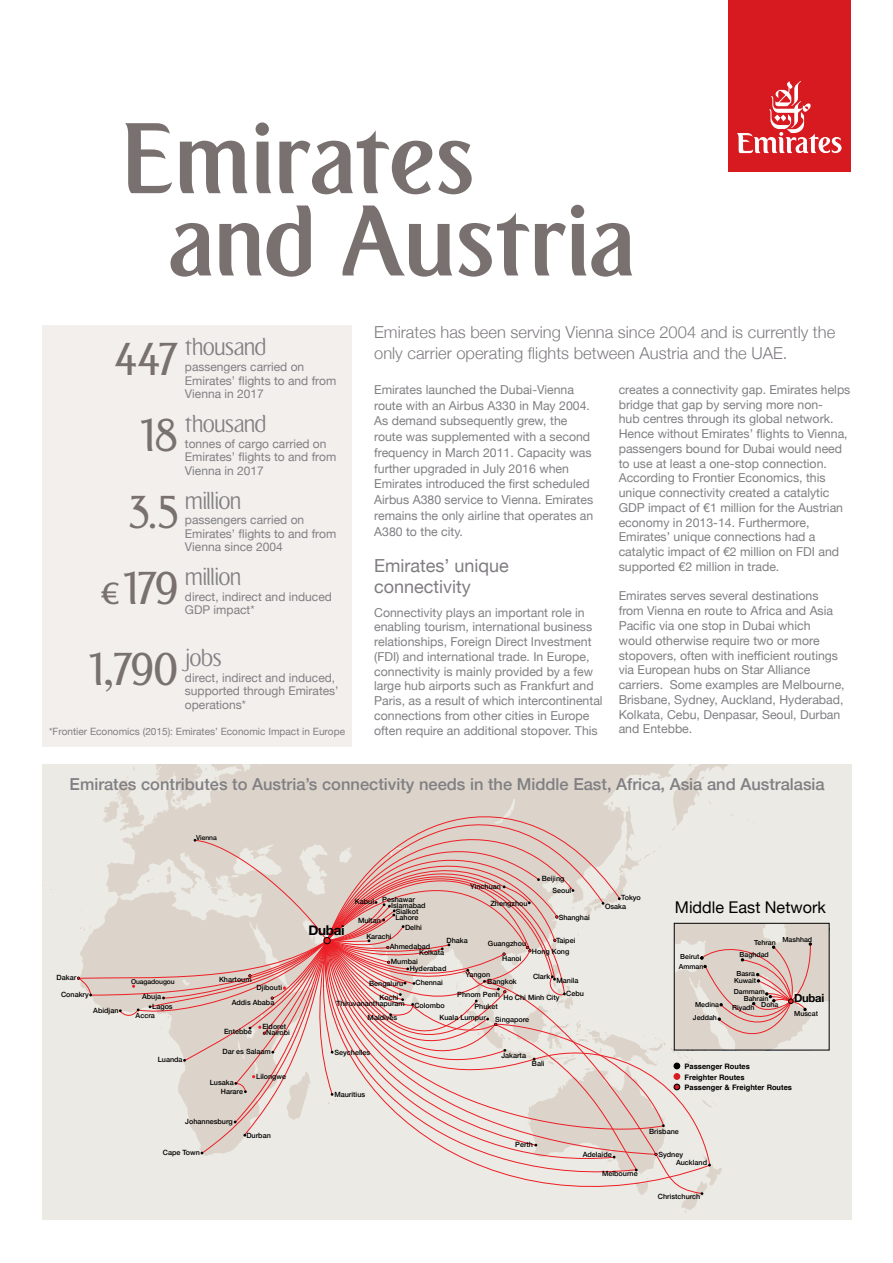
<style>
.page{position:relative;width:893px;height:1263px;background:#fff}
.page>*{position:absolute;margin:0;border:0;box-sizing:border-box;transform-origin:0 0}
.t1{font:700 97.95px/82.3px "Emirates";letter-spacing:-.01em;color:#79716f}
.t2{font:500 45px "Emirates";letter-spacing:-.065em;color:#79716f}
.t3{font:500 30px "Emirates";color:#79716f}
.t4{font:300 24px "Emirates";letter-spacing:-.03em;color:#807f83}
.t5{font:18px/21px "Helvetica Neue";color:#807c81}
.t6{font:300 16.5px/21px "Helvetica Neue";color:#807c81}
.t7{font:500 16.5px "Helvetica Neue";color:#807f83}
.t8{font:16.2px "Helvetica Neue";color:#000}
.t9{font:700 13.5px "Helvetica Neue";letter-spacing:-.025em;color:#000}
.t10{font:12.3px/14.7px "Helvetica Neue";color:#807f83}
.t11{font:12px/13.5px "Helvetica Neue";color:#807f83}
.t12{font:700 11.25px "Helvetica Neue";letter-spacing:-.025em;color:#000}
.t13{font:10.05px "Helvetica Neue";color:#807f83}
.t14{font:700 7.5px/10.5px "Helvetica";color:#000}
.t15{font:500 7.2px/9.1px "Helvetica Neue";color:#000}
.t16{font:500 6.9px/6.3px "Helvetica Neue";color:#000}
.t17{font:500 6.75px "Helvetica Neue";letter-spacing:-.01em;color:#000}
</style>
<div class="page">
<div style="left:728px;top:0;width:122px;height:171px;background:#d71920"></div>
<svg style="left:737px;top:81px;width:105px;height:72px"></svg>
<div style="left:43px;top:764px;width:808px;height:456px;background:#eceae4"></div>
<svg style="left:50px;top:764px;width:679px;height:214px"></svg>
<svg style="left:241px;top:764px;width:22px;height:8px"></svg>
<div style="left:326px;top:764px;width:294px;height:34px;background:#dcd4ca"></div>
<svg style="left:77px;top:798px;width:752px;height:397px"></svg>
<div style="left:673px;top:1083px;width:7px;height:7px;border:1px solid #000;border-radius:50%"></div>
<div style="left:43px;top:325px;width:309px;height:422px;background:#f2efec"></div>
<h1 class="t1" style="left:168px;top:122px;width:469px;text-indent:-49px">Emirates and Austria</h1>
<h3 class="t4" style="left:185px;top:329px;width:83px">thousand</h3>
<p class="t11" style="left:185px;top:361px;width:153px">passengers carried on<br>Emirates’ flights to and from<br>Vienna in 2017</p>
<h2 class="t2" style="left:113px;top:326px;width:67px">447</h2>
<h2 class="t2" style="left:139px;top:402px;width:42px">18</h2>
<h3 class="t4" style="left:185px;top:406px;width:83px">thousand</h3>
<p class="t11" style="left:185px;top:437px;width:153px">tonnes of cargo carried on<br>Emirates’ flights to and from<br>Vienna in 2017</p>
<h3 class="t4" style="left:185px;top:482px;width:58px">million</h3>
<p class="t11" style="left:185px;top:514px;width:153px">passengers carried on<br>Emirates’ flights to and from<br>Vienna since 2004</p>
<h2 class="t2" style="left:127px;top:479px;width:53px">3.5</h2>
<h2 class="t2" style="left:121px;top:555px;width:59px">179</h2>
<h3 class="t3" style="left:100px;top:572px;width:21px">€</h3>
<h3 class="t4" style="left:185px;top:559px;width:58px">million</h3>
<p class="t11" style="left:185px;top:590px;width:148px">direct, indirect and induced</p>
<p class="t11" style="left:185px;top:604px;width:71px">GDP impact*</p>
<h3 class="t4" style="left:185px;top:640px;width:38px">jobs</h3>
<p class="t11" style="left:185px;top:671px;width:155px">direct, indirect and induced, supported through Emirates’ operations*</p>
<h2 class="t2" style="left:87px;top:636px;width:93px">1,790</h2>
<p class="t13" style="left:49px;top:724px;width:297px">*Frontier Economics (2015): Emirates’ Economic Impact in Europe</p>
<h3 class="t6" style="left:374px;top:320px;width:463px">Emirates has been serving Vienna since 2004 and is currently the only carrier operating flights between Austria and the UAE.</h3>
<p class="t10" style="left:374px;top:382px;width:221px;line-height:15.8px">Emirates launched the Dubai-Vienna route with an Airbus A330 in May 2004.<br>As demand subsequently grew, the route was supplemented with a second frequency in March 2011. Capacity was further upgraded in July 2016 when Emirates introduced the first scheduled Airbus A380 service to Vienna. Emirates remains the only airline that operates an A380 to the city.</p>
<h3 class="t5" style="left:374px;top:556px;width:136px">Emirates’ unique connectivity</h3>
<p class="t10" style="left:374px;top:606px;width:230px">Connectivity plays an important role in enabling tourism, international business relationships, Foreign Direct Investment (FDI) and international trade. In Europe, connectivity is mainly provided by a few large hub airports such as Frankfurt and Paris, as a result of which intercontinental connections from other cities in Europe often require an additional stopover. This</p>
<p class="t10" style="left:619px;top:383px;width:233px">creates a connectivity gap. Emirates helps bridge that gap by serving more non-<br>hub centres through its global network.<br>Hence without Emirates’ flights to Vienna, passengers bound for Dubai would need to use at least a one-stop connection.<br>According to Frontier Economics, this unique connectivity created a catalytic GDP impact of €1 million for the Austrian economy in 2013-14. Furthermore, Emirates’ unique connections had a catalytic impact of €2 million on FDI and supported €2 million in trade.</p>
<p class="t10" style="left:619px;top:589px;width:227px">Emirates serves several destinations from Vienna en route to Africa and Asia Pacific via one stop in Dubai which would otherwise require two or more stopovers, often with inefficient routings via European hubs on Star Alliance carriers. Some examples are Melbourne, Brisbane, Sydney, Auckland, Hyderabad, Kolkata, Cebu, Denpasar, Seoul, Durban and Entebbe.</p>
<h3 class="t7" style="left:70px;top:771px;width:757px">Emirates contributes to Austria’s connectivity needs in the Middle East, Africa, Asia and Australasia</h3>
<p class="t17" style="left:196px;top:833px;width:22px">Vienna</p>
<p class="t15" style="left:57px;top:972px;width:21px">Dakar</p>
<p class="t15" style="left:219px;top:974px;width:34px">Khartoum</p>
<p class="t17" style="left:131px;top:976px;width:45px">Ouagadougou</p>
<p class="t15" style="left:257px;top:982px;width:27px">Djibouti</p>
<p class="t15" style="left:61px;top:989px;width:29px">Conakry</p>
<p class="t15" style="left:142px;top:991px;width:21px">Abuja</p>
<p class="t15" style="left:232px;top:997px;width:44px">Addis Ababa</p>
<p class="t15" style="left:224px;top:1027px;width:29px">Entebbe</p>
<p class="t15" style="left:223px;top:1046px;width:50px">Dar es Salaam</p>
<p class="t15" style="left:136px;top:1001px;width:39px;text-indent:17px">Lagos<br>Accra</p>
<p class="t15" style="left:93px;top:1005px;width:27px">Abidjan</p>
<p class="t15" style="left:262px;top:1021px;width:25px">Eldoret</p>
<p class="t15" style="left:266px;top:1028px;width:25px">Nairobi</p>
<p class="t15" style="left:158px;top:1054px;width:26px">Luanda</p>
<p class="t15" style="left:221px;top:1078px;width:24px;text-indent:-11px">Lusaka<br>Harare</p>
<p class="t15" style="left:256px;top:1071px;width:31px">Lilongwe</p>
<p class="t15" style="left:185px;top:1116px;width:49px">Johannesburg</p>
<p class="t15" style="left:163px;top:1147px;width:39px">Cape Town</p>
<p class="t15" style="left:246px;top:1130px;width:26px">Durban</p>
<p class="t9" style="left:308px;top:919px;width:38px">Dubai</p>
<p class="t15" style="left:542px;top:874px;width:24px">Beijing</p>
<p class="t15" style="left:470px;top:881px;width:32px">Yinchuan</p>
<p class="t15" style="left:490px;top:898px;width:39px">Zhengzhou</p>
<p class="t15" style="left:605px;top:901px;width:23px">Osaka</p>
<p class="t15" style="left:556px;top:935px;width:21px">Taipei</p>
<p class="t15" style="left:552px;top:885px;width:20px">Seoul</p>
<p class="t15" style="left:621px;top:892px;width:21px">Tokyo</p>
<p class="t15" style="left:382px;top:894px;width:34px">Peshawar</p>
<p class="t15" style="left:355px;top:896px;width:21px">Kabul</p>
<p class="t15" style="left:391px;top:901px;width:36px;line-height:6px;text-align:center">Islamabad<br>Sialkot</p>
<p class="t15" style="left:559px;top:912px;width:33px">Shanghai</p>
<p class="t15" style="left:395px;top:912px;width:24px">Lahore</p>
<p class="t15" style="left:358px;top:915px;width:24px">Multan</p>
<p class="t15" style="left:405px;top:922px;width:18px">Delhi</p>
<p class="t15" style="left:390px;top:931px;width:42px;line-height:10.4px;text-indent:-23px">Karachi<br>Ahmedabad</p>
<p class="t15" style="left:447px;top:935px;width:23px">Dhaka</p>
<p class="t15" style="left:488px;top:938px;width:40px">Guangzhou</p>
<p class="t15" style="left:419px;top:947px;width:27px">Kolkata</p>
<p class="t15" style="left:532px;top:946px;width:39px">Hong Kong</p>
<p class="t15" style="left:502px;top:953px;width:21px">Hanoi</p>
<p class="t15" style="left:391px;top:956px;width:28px">Mumbai</p>
<p class="t15" style="left:410px;top:963px;width:38px">Hyderabad</p>
<p class="t15" style="left:369px;top:978px;width:36px">Bengaluru</p>
<p class="t15" style="left:415px;top:977px;width:29px">Chennai</p>
<p class="t15" style="left:465px;top:969px;width:26px">Yangon</p>
<p class="t15" style="left:487px;top:976px;width:31px">Bangkok</p>
<p class="t15" style="left:533px;top:971px;width:19px">Clark</p>
<p class="t15" style="left:556px;top:975px;width:24px">Manila</p>
<p class="t15" style="left:380px;top:992px;width:21px">Kochi</p>
<p class="t15" style="left:336px;top:998px;width:70px">Thiruvananthapuram</p>
<p class="t15" style="left:414px;top:1000px;width:32px">Colombo</p>
<p class="t15" style="left:566px;top:988px;width:19px">Cebu</p>
<p class="t15" style="left:457px;top:987px;width:44px;line-height:12.5px;text-align:right">Phnom Penh<br>Phuket</p>
<p class="t15" style="left:503px;top:992px;width:58px">Ho Chi Minh City</p>
<p class="t15" style="left:368px;top:1012px;width:31px">Maldives</p>
<p class="t15" style="left:439px;top:1012px;width:48px">Kuala Lumpur</p>
<p class="t15" style="left:495px;top:1014px;width:35px">Singapore</p>
<p class="t15" style="left:335px;top:1047px;width:37px">Seychelles</p>
<p class="t15" style="left:334px;top:1089px;width:32px">Mauritius</p>
<p class="t15" style="left:501px;top:1050px;width:26px">Jakarta</p>
<p class="t15" style="left:532px;top:1058px;width:14px">Bali</p>
<h3 class="t8" style="left:675px;top:895px;width:152px">Middle East Network</h3>
<p class="t16" style="left:782px;top:935px;width:31px">Mashhad</p>
<p class="t16" style="left:754px;top:939px;width:23px">Tehran</p>
<p class="t16" style="left:680px;top:953px;width:21px">Beirut</p>
<p class="t16" style="left:740px;top:950px;width:31px">Baghdad</p>
<p class="t16" style="left:679px;top:963px;width:26px">Amman</p>
<p class="t16" style="left:695px;top:1001px;width:25px">Medina</p>
<p class="t16" style="left:693px;top:1013px;width:25px">Jeddah</p>
<p class="t16" style="left:734px;top:969px;width:24px;line-height:7.1px;text-align:center">Basra<br>Kuwait</p>
<p class="t16" style="left:744px;top:988px;width:26px;text-indent:-10px">Dammam<br>Bahrain</p>
<p class="t16" style="left:732px;top:1004px;width:24px">Riyadh</p>
<p class="t16" style="left:761px;top:1000px;width:19px">Doha</p>
<p class="t12" style="left:794px;top:989px;width:32px">Dubai</p>
<p class="t16" style="left:794px;top:1010px;width:25px">Muscat</p>
<p class="t14" style="left:684px;top:1061px;width:109px">Passenger Routes<br>Freighter Routes<br>Passenger &amp; Freighter Routes</p>
<p class="t15" style="left:515px;top:1139px;width:19px">Perth</p>
<p class="t15" style="left:649px;top:1126px;width:31px">Brisbane</p>
<p class="t15" style="left:583px;top:1149px;width:31px">Adelaide</p>
<p class="t15" style="left:658px;top:1149px;width:26px">Sydney</p>
<p class="t15" style="left:676px;top:1157px;width:33px">Auckland</p>
<p class="t15" style="left:658px;top:1191px;width:44px">Christchurch</p>
<p class="t15" style="left:602px;top:1168px;width:37px">Melbourne</p>
</div>
